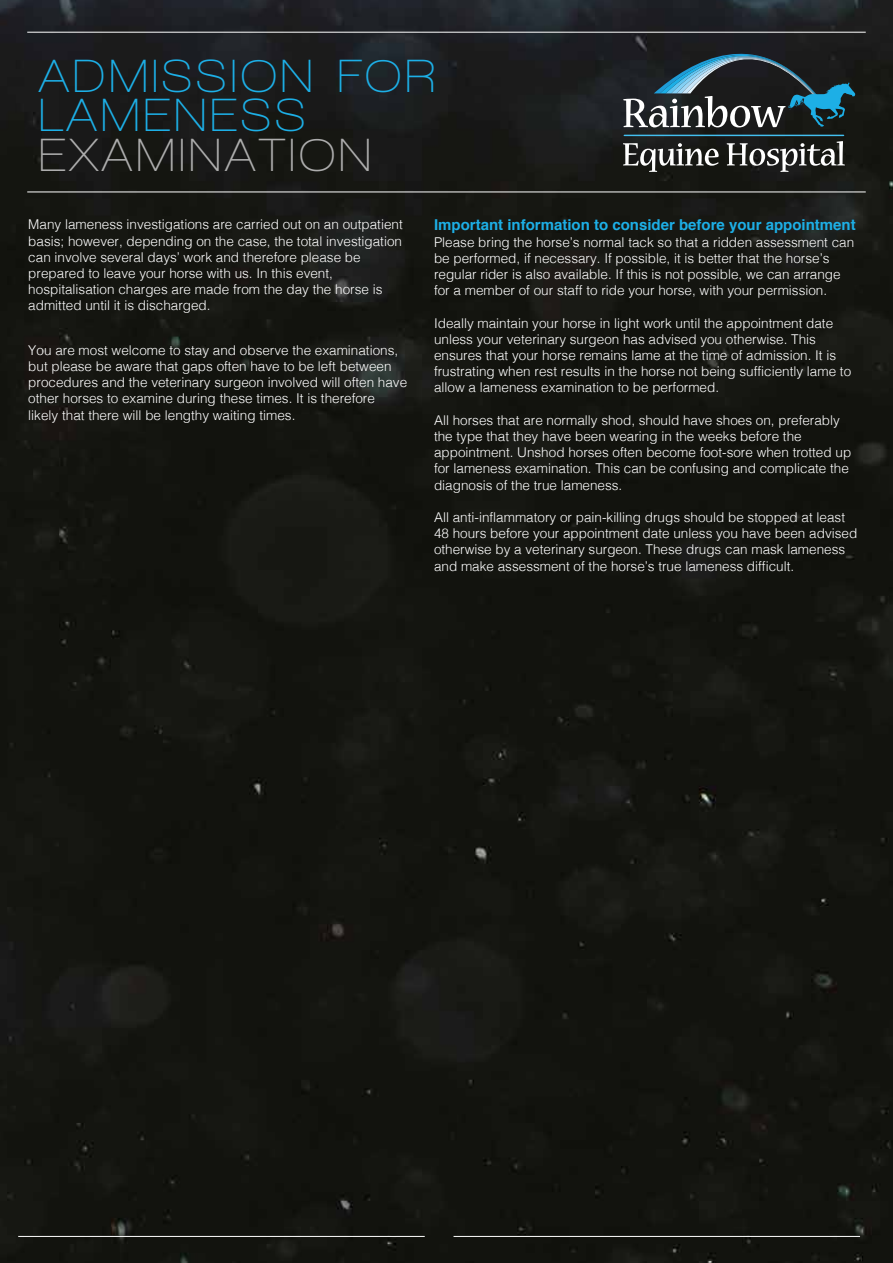
<style>
.page{position:relative;width:893px;height:1263px;background:#fff}
.page>*{position:absolute;margin:0;border:0;box-sizing:border-box;transform-origin:0 0}
.t1{font:600 47.55px/39.5px "Walkway";letter-spacing:.08em;color:#1dafe6}
.t2{font:600 47.55px "Walkway";letter-spacing:.08em;color:#adadad}
.t3{font:700 15px "Helvetica";color:#1dafe6}
.t4{font:300 13.5px/16.2px "Helvetica";color:#fff}
</style>
<div class="page">
<img style="left:0;top:0;width:893px;height:1263px">
<hr style="left:18px;top:1236px;width:407px;height:1px;background:#fff">
<hr style="left:453px;top:1236px;width:407px;height:1px;background:#fff">
<hr style="left:27px;top:32px;width:839px;height:1px;background:#fff">
<hr style="left:27px;top:192px;width:839px;height:1px;background:#fff">
<hr style="left:624px;top:135px;width:220px;height:1px;background:#43bfef">
<svg style="left:623px;top:143px;width:96px;height:29px"></svg>
<svg style="left:727px;top:141px;width:118px;height:31px"></svg>
<svg style="left:623px;top:23px;width:232px;height:104px;background:#313c42"></svg>
<h1 class="t1" style="left:39px;top:55px;width:398px">ADMISSION FOR<br>LAMENESS</h1>
<h1 class="t2" style="left:39px;top:129px;width:334px">EXAMINATION</h1>
<p class="t4" style="left:28px;top:215px;width:376px">Many lameness investigations are carried out on an outpatient basis; however, depending on the case, the total investigation can involve several days’ work and therefore please be prepared to leave your horse with us. In this event, hospitalisation charges are made from the day the horse is admitted until it is discharged.</p>
<p class="t4" style="left:28px;top:341px;width:380px">You are most welcome to stay and observe the examinations, but please be aware that gaps often have to be left between procedures and the veterinary surgeon involved will often have other horses to examine during these times. It is therefore likely that there will be lengthy waiting times.</p>
<p class="t3" style="left:434px;top:213px;width:423px">Important information to consider before your appointment</p>
<p class="t4" style="left:434px;top:233px;width:422px">Please bring the horse’s normal tack so that a ridden assessment can be performed, if necessary. If possible, it is better that the horse’s regular rider is also available. If this is not possible, we can arrange for a member of our staff to ride your horse, with your permission.</p>
<p class="t4" style="left:434px;top:314px;width:419px">Ideally maintain your horse in light work until the appointment date unless your veterinary surgeon has advised you otherwise. This ensures that your horse remains lame at the time of admission. It is frustrating when rest results in the horse not being sufficiently lame to allow a lameness examination to be performed.</p>
<p class="t4" style="left:434px;top:411px;width:419px">All horses that are normally shod, should have shoes on, preferably the type that they have been wearing in the weeks before the appointment. Unshod horses often become foot-sore when trotted up for lameness examination. This can be confusing and complicate the diagnosis of the true lameness.</p>
<p class="t4" style="left:434px;top:508px;width:425px">All anti-inflammatory or pain-killing drugs should be stopped at least 48 hours before your appointment date unless you have been advised otherwise by a veterinary surgeon. These drugs can mask lameness and make assessment of the horse’s true lameness difficult.</p>
</div>
